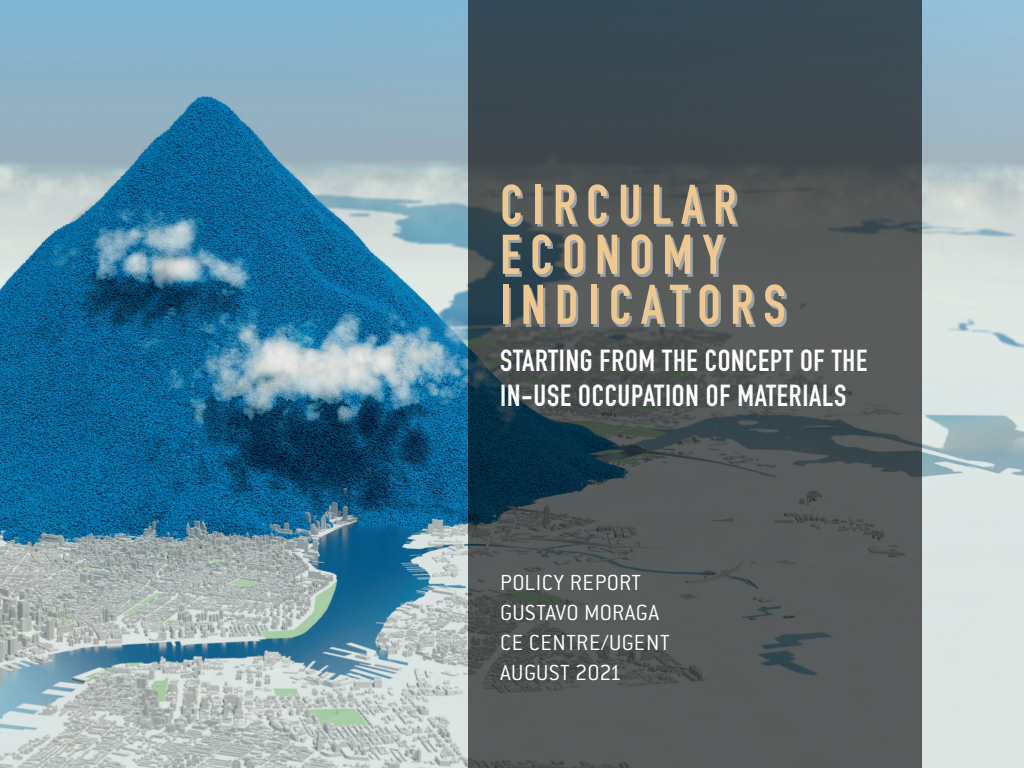
<style>
.page{position:relative;width:1024px;height:768px;background:#fff}
.page>*{position:absolute;margin:0;border:0;box-sizing:border-box;transform-origin:0 0}
.t1{font:700 55px/50px "DIN Condensed";letter-spacing:.175em;color:#efc790}
.t2{font:700 30px/35px "DIN Condensed";letter-spacing:.025em;color:#fff}
.t3{font:300 24px/30px "Conduit ITC Pro";letter-spacing:.015em;color:#fff}
</style>
<div class="page">
<img style="left:0;top:0;width:1024px;height:768px">
<svg style="left:468px;top:0;width:454px;height:768px;background:#485054"></svg>
<svg style="left:505px;top:187px;width:282px;height:140px;background:#646a6b"></svg>
<h1 class="t1" style="left:500px;top:179px;width:287px">CIRCULAR<br>ECONOMY<br>INDICATORS</h1>
<p class="t2" style="left:500px;top:343px;width:368px">STARTING FROM THE CONCEPT OF THE<br>IN-USE OCCUPATION OF MATERIALS</p>
<p class="t3" style="left:500px;top:568px;width:171px">POLICY REPORT<br>GUSTAVO MORAGA<br>CE CENTRE/UGENT<br>AUGUST 2021</p>
</div>
